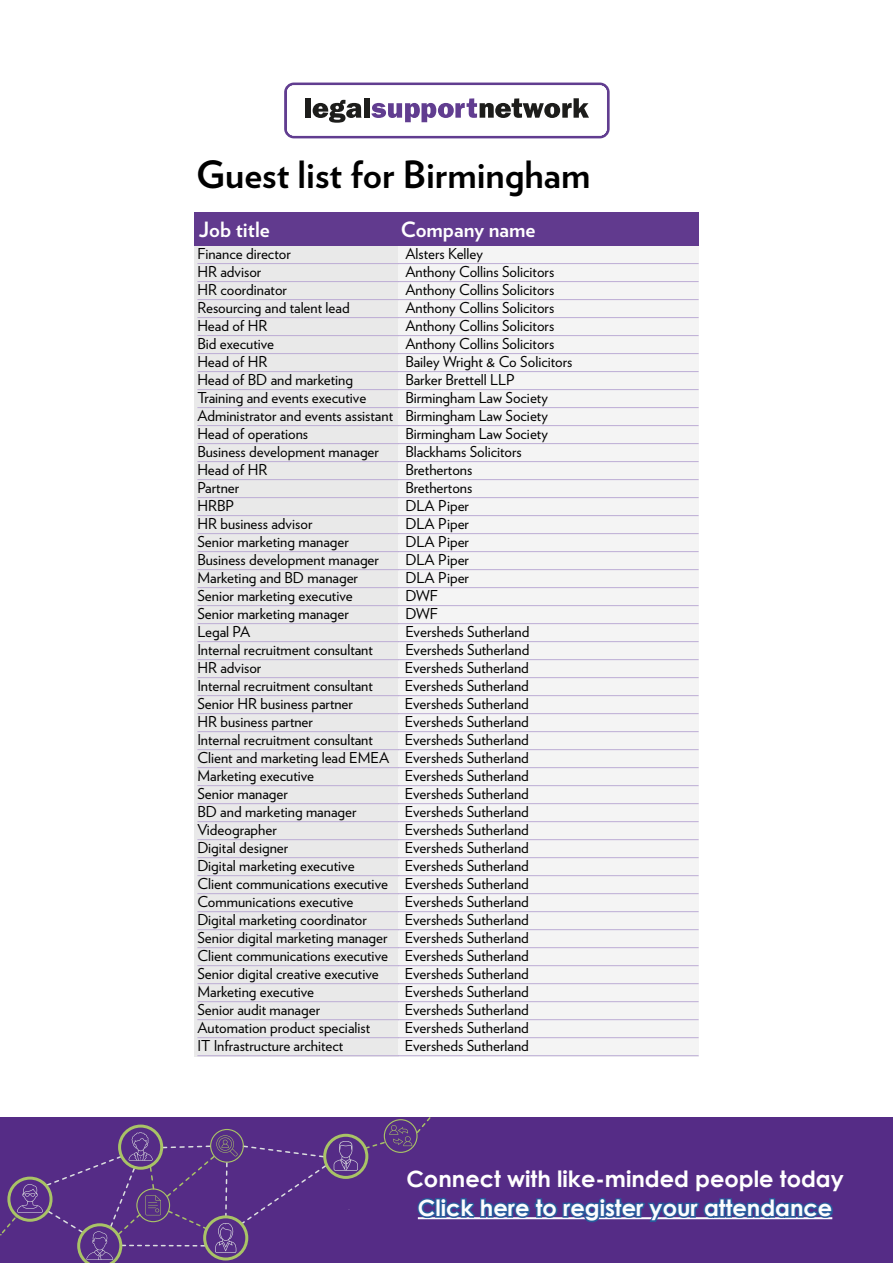
<style>
.page{position:relative;width:893px;height:1263px;background:#fff}
.page>*{position:absolute;margin:0;border:0;box-sizing:border-box;transform-origin:0 0}
.t1{font:700 37.5px "Verlag";color:#000}
.t2{font:700 22.5px "Century Gothic";color:#fff}
.t3{font:700 22.5px "Century Gothic";color:#fdfdfe}
.t4{font:700 21px "Verlag";color:#fff}
.t5{font:15px/18px "Verlag";color:#000}
</style>
<div class="page">
<div style="left:398px;top:245px;width:301px;height:812px;background:#f4f4f4"></div>
<div style="left:194px;top:245px;width:204px;height:812px;background:#e9e9e9"></div>
<div style="left:194px;top:212px;width:505px;height:33px;background:#613a8e"></div>
<hr style="left:197px;top:263px;width:202px;height:1px;background:#bcacd5">
<hr style="left:197px;top:281px;width:202px;height:1px;background:#bcacd5">
<hr style="left:197px;top:299px;width:202px;height:1px;background:#bcacd5">
<hr style="left:197px;top:317px;width:202px;height:1px;background:#bcacd5">
<hr style="left:197px;top:335px;width:202px;height:1px;background:#bcacd5">
<hr style="left:197px;top:353px;width:202px;height:1px;background:#bcacd5">
<hr style="left:197px;top:371px;width:202px;height:1px;background:#bcacd5">
<hr style="left:197px;top:389px;width:202px;height:1px;background:#bcacd5">
<hr style="left:197px;top:407px;width:202px;height:1px;background:#bcacd5">
<hr style="left:197px;top:425px;width:202px;height:1px;background:#bcacd5">
<hr style="left:197px;top:443px;width:202px;height:1px;background:#bcacd5">
<hr style="left:197px;top:461px;width:202px;height:1px;background:#bcacd5">
<hr style="left:197px;top:479px;width:202px;height:1px;background:#bcacd5">
<hr style="left:197px;top:497px;width:202px;height:1px;background:#bcacd5">
<hr style="left:197px;top:515px;width:202px;height:1px;background:#bcacd5">
<hr style="left:197px;top:533px;width:202px;height:1px;background:#bcacd5">
<hr style="left:197px;top:551px;width:202px;height:1px;background:#bcacd5">
<hr style="left:197px;top:569px;width:202px;height:1px;background:#bcacd5">
<hr style="left:197px;top:587px;width:202px;height:1px;background:#bcacd5">
<hr style="left:197px;top:605px;width:202px;height:1px;background:#bcacd5">
<hr style="left:197px;top:623px;width:202px;height:1px;background:#bcacd5">
<hr style="left:197px;top:641px;width:202px;height:1px;background:#bcacd5">
<hr style="left:197px;top:659px;width:202px;height:1px;background:#bcacd5">
<hr style="left:197px;top:677px;width:202px;height:1px;background:#bcacd5">
<hr style="left:197px;top:695px;width:202px;height:1px;background:#bcacd5">
<hr style="left:197px;top:713px;width:202px;height:1px;background:#bcacd5">
<hr style="left:197px;top:731px;width:202px;height:1px;background:#bcacd5">
<hr style="left:197px;top:749px;width:202px;height:1px;background:#bcacd5">
<hr style="left:197px;top:767px;width:202px;height:1px;background:#bcacd5">
<hr style="left:197px;top:785px;width:202px;height:1px;background:#bcacd5">
<hr style="left:197px;top:803px;width:202px;height:1px;background:#bcacd5">
<hr style="left:197px;top:821px;width:202px;height:1px;background:#bcacd5">
<hr style="left:197px;top:839px;width:202px;height:1px;background:#bcacd5">
<hr style="left:197px;top:857px;width:202px;height:1px;background:#bcacd5">
<hr style="left:197px;top:875px;width:202px;height:1px;background:#bcacd5">
<hr style="left:197px;top:893px;width:202px;height:1px;background:#bcacd5">
<hr style="left:197px;top:911px;width:202px;height:1px;background:#bcacd5">
<hr style="left:197px;top:929px;width:202px;height:1px;background:#bcacd5">
<hr style="left:197px;top:947px;width:202px;height:1px;background:#bcacd5">
<hr style="left:197px;top:965px;width:202px;height:1px;background:#bcacd5">
<hr style="left:197px;top:983px;width:202px;height:1px;background:#bcacd5">
<hr style="left:197px;top:1001px;width:202px;height:1px;background:#bcacd5">
<hr style="left:197px;top:1019px;width:202px;height:1px;background:#bcacd5">
<hr style="left:197px;top:1037px;width:202px;height:1px;background:#bcacd5">
<hr style="left:197px;top:1055px;width:202px;height:1px;background:#bcacd5">
<svg style="left:284px;top:83px;width:326px;height:55px"></svg>
<div style="left:0;top:1117px;width:893px;height:146px;background:#552c86"></div>
<svg style="left:417px;top:1198px;width:416px;height:25px"></svg>
<hr style="left:398px;top:263px;width:301px;height:1px;background:#bcacd5">
<hr style="left:398px;top:281px;width:301px;height:1px;background:#bcacd5">
<hr style="left:398px;top:299px;width:301px;height:1px;background:#bcacd5">
<hr style="left:398px;top:317px;width:301px;height:1px;background:#bcacd5">
<hr style="left:398px;top:335px;width:301px;height:1px;background:#bcacd5">
<hr style="left:398px;top:353px;width:301px;height:1px;background:#bcacd5">
<hr style="left:398px;top:371px;width:301px;height:1px;background:#bcacd5">
<hr style="left:398px;top:389px;width:301px;height:1px;background:#bcacd5">
<hr style="left:398px;top:407px;width:301px;height:1px;background:#bcacd5">
<hr style="left:398px;top:425px;width:301px;height:1px;background:#bcacd5">
<hr style="left:398px;top:443px;width:301px;height:1px;background:#bcacd5">
<hr style="left:398px;top:461px;width:301px;height:1px;background:#bcacd5">
<hr style="left:398px;top:479px;width:301px;height:1px;background:#bcacd5">
<hr style="left:398px;top:497px;width:301px;height:1px;background:#bcacd5">
<hr style="left:398px;top:515px;width:301px;height:1px;background:#bcacd5">
<hr style="left:398px;top:533px;width:301px;height:1px;background:#bcacd5">
<hr style="left:398px;top:551px;width:301px;height:1px;background:#bcacd5">
<hr style="left:398px;top:569px;width:301px;height:1px;background:#bcacd5">
<hr style="left:398px;top:587px;width:301px;height:1px;background:#bcacd5">
<hr style="left:398px;top:605px;width:301px;height:1px;background:#bcacd5">
<hr style="left:398px;top:623px;width:301px;height:1px;background:#bcacd5">
<hr style="left:398px;top:641px;width:301px;height:1px;background:#bcacd5">
<hr style="left:398px;top:659px;width:301px;height:1px;background:#bcacd5">
<hr style="left:398px;top:677px;width:301px;height:1px;background:#bcacd5">
<hr style="left:398px;top:695px;width:301px;height:1px;background:#bcacd5">
<hr style="left:398px;top:713px;width:301px;height:1px;background:#bcacd5">
<hr style="left:398px;top:731px;width:301px;height:1px;background:#bcacd5">
<hr style="left:398px;top:749px;width:301px;height:1px;background:#bcacd5">
<hr style="left:398px;top:767px;width:301px;height:1px;background:#bcacd5">
<hr style="left:398px;top:785px;width:301px;height:1px;background:#bcacd5">
<hr style="left:398px;top:803px;width:301px;height:1px;background:#bcacd5">
<hr style="left:398px;top:821px;width:301px;height:1px;background:#bcacd5">
<hr style="left:398px;top:839px;width:301px;height:1px;background:#bcacd5">
<hr style="left:398px;top:857px;width:301px;height:1px;background:#bcacd5">
<hr style="left:398px;top:875px;width:301px;height:1px;background:#bcacd5">
<hr style="left:398px;top:893px;width:301px;height:1px;background:#bcacd5">
<hr style="left:398px;top:911px;width:301px;height:1px;background:#bcacd5">
<hr style="left:398px;top:929px;width:301px;height:1px;background:#bcacd5">
<hr style="left:398px;top:947px;width:301px;height:1px;background:#bcacd5">
<hr style="left:398px;top:965px;width:301px;height:1px;background:#bcacd5">
<hr style="left:398px;top:983px;width:301px;height:1px;background:#bcacd5">
<hr style="left:398px;top:1001px;width:301px;height:1px;background:#bcacd5">
<hr style="left:398px;top:1019px;width:301px;height:1px;background:#bcacd5">
<hr style="left:398px;top:1037px;width:301px;height:1px;background:#bcacd5">
<hr style="left:398px;top:1055px;width:301px;height:1px;background:#bcacd5">
<div style="left:210px;top:1129px;width:34px;height:34px;border:1px solid #a9c366;border-radius:50%"></div>
<div style="left:384px;top:1119px;width:34px;height:34px;border:1px solid #a9c366;border-radius:50%"></div>
<div style="left:118px;top:1124px;width:45px;height:46px;border:3px solid #a9c366;border-radius:50%"></div>
<div style="left:323px;top:1134px;width:45px;height:45px;border:3px solid #a9c366;border-radius:50%"></div>
<svg style="left:334px;top:1141px;width:24px;height:30px"></svg>
<svg style="left:0;top:1132px;width:328px;height:131px"></svg>
<svg style="left:364px;top:1117px;width:67px;height:33px"></svg>
<h1 class="t1" style="left:196px;top:145px;width:396px">Guest list for Birmingham</h1>
<h3 class="t4" style="left:199px;top:213px;width:73px">Job title</h3>
<h3 class="t4" style="left:401px;top:213px;width:136px">Company name</h3>
<p class="t5" style="left:197px;top:244px;width:197px">Finance director<br>HR advisor<br>HR coordinator<br>Resourcing and talent lead<br>Head of HR<br>Bid executive<br>Head of HR<br>Head of BD and marketing<br>Training and events executive<br>Administrator and events assistant<br>Head of operations<br>Business development manager<br>Head of HR<br>Partner<br>HRBP<br>HR business advisor<br>Senior marketing manager<br>Business development manager<br>Marketing and BD manager<br>Senior marketing executive<br>Senior marketing manager<br>Legal PA<br>Internal recruitment consultant<br>HR advisor<br>Internal recruitment consultant<br>Senior HR business partner<br>HR business partner<br>Internal recruitment consultant<br>Client and marketing lead EMEA<br>Marketing executive<br>Senior manager<br>BD and marketing manager<br>Videographer<br>Digital designer<br>Digital marketing executive<br>Client communications executive<br>Communications executive<br>Digital marketing coordinator<br>Senior digital marketing manager<br>Client communications executive<br>Senior digital creative executive<br>Marketing executive<br>Senior audit manager<br>Automation product specialist<br>IT Infrastructure architect</p>
<p class="t5" style="left:405px;top:244px;width:169px">Alsters Kelley<br>Anthony Collins Solicitors<br>Anthony Collins Solicitors<br>Anthony Collins Solicitors<br>Anthony Collins Solicitors<br>Anthony Collins Solicitors<br>Bailey Wright &amp; Co Solicitors<br>Barker Brettell LLP<br>Birmingham Law Society<br>Birmingham Law Society<br>Birmingham Law Society<br>Blackhams Solicitors<br>Brethertons<br>Brethertons<br>DLA Piper<br>DLA Piper<br>DLA Piper<br>DLA Piper<br>DLA Piper<br>DWF<br>DWF<br>Eversheds Sutherland<br>Eversheds Sutherland<br>Eversheds Sutherland<br>Eversheds Sutherland<br>Eversheds Sutherland<br>Eversheds Sutherland<br>Eversheds Sutherland<br>Eversheds Sutherland<br>Eversheds Sutherland<br>Eversheds Sutherland<br>Eversheds Sutherland<br>Eversheds Sutherland<br>Eversheds Sutherland<br>Eversheds Sutherland<br>Eversheds Sutherland<br>Eversheds Sutherland<br>Eversheds Sutherland<br>Eversheds Sutherland<br>Eversheds Sutherland<br>Eversheds Sutherland<br>Eversheds Sutherland<br>Eversheds Sutherland<br>Eversheds Sutherland<br>Eversheds Sutherland</p>
<h2 class="t2" style="left:406px;top:1162px;width:439px">Connect with like-minded people today</h2>
<h2 class="t3" style="left:418px;top:1191px;width:416px">Click here to register your attendance</h2>
</div>
